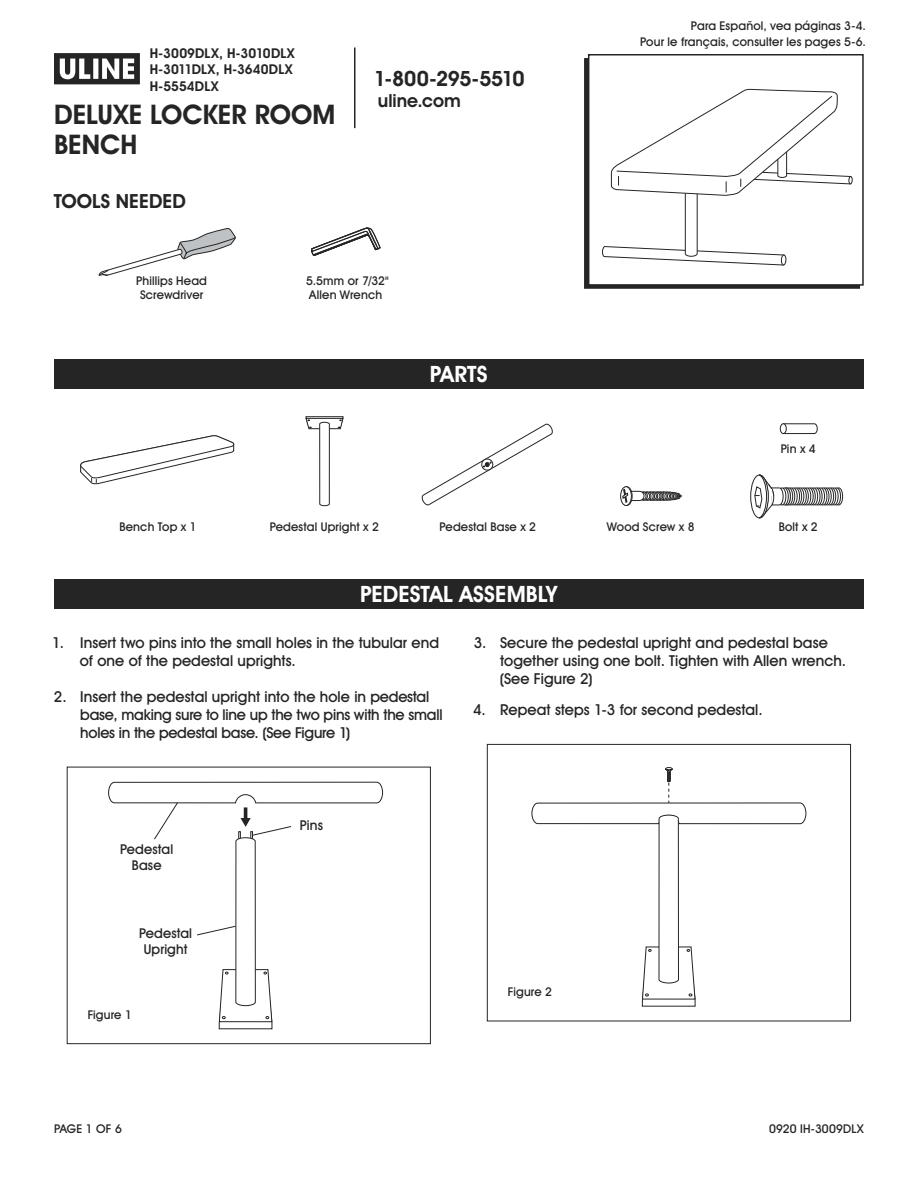
<style>
.page{position:relative;width:918px;height:1188px;background:#fff}
.page>*{position:absolute;margin:0;border:0;box-sizing:border-box;transform-origin:0 0}
.t1{font:700 27px/30px "Uline Two Knine";color:#252525}
.t2{font:700 22.5px "Uline Two Knine";letter-spacing:.005em;color:#fff}
.t3{font:700 21px "Uline Two Knine";letter-spacing:-.02em;color:#252525}
.t4{font:700 19.5px "Uline Two Knine";letter-spacing:.005em;color:#252525}
.t5{font:700 18px "Uline Two Knine";color:#252525}
.t6{font:15px/18px "Uline Two Knine";letter-spacing:.005em;color:#252525}
.t7{font:700 13.5px/16.5px "Uline Two Knine";letter-spacing:.01em;color:#252525}
.t8{font:13.5px/16.2px "Uline Two Knine";letter-spacing:.01em;color:#252525;text-align:center}
.t9{font:12px/14.4px "Uline Two Knine";letter-spacing:.015em;color:#252525;text-align:center}
</style>
<div class="page">
<hr style="left:354px;top:48px;width:2px;height:80px;background:#252525">
<svg style="left:54px;top:53px;width:86px;height:31px"></svg>
<div style="left:584px;top:58px;width:276px;height:231px;border:2px solid #252525"></div>
<div style="left:589px;top:55px;width:274px;height:230px;background:#fff"></div>
<div style="left:588px;top:54px;width:276px;height:232px;border:2px solid #252525"></div>
<div style="left:54px;top:359px;width:810px;height:30px;background:#252525"></div>
<div style="left:54px;top:579px;width:810px;height:30px;background:#252525"></div>
<svg style="left:108px;top:781px;width:275px;height:249px"></svg>
<div style="left:67px;top:767px;width:364px;height:277px;border:1px solid #252525"></div>
<svg style="left:531px;top:767px;width:276px;height:240px"></svg>
<div style="left:487px;top:744px;width:364px;height:277px;border:1px solid #252525"></div>
<svg style="left:98px;top:228px;width:138px;height:48px"></svg>
<svg style="left:311px;top:227px;width:70px;height:29px"></svg>
<svg style="left:602px;top:89px;width:251px;height:177px"></svg>
<svg style="left:80px;top:435px;width:154px;height:49px"></svg>
<svg style="left:641px;top:491px;width:41px;height:10px"></svg>
<div style="left:631px;top:492px;width:15px;height:8px;border:1px solid #252525;border-radius:3px"></div>
<div style="left:622px;top:491px;width:22px;height:10px;background:#fff;border-radius:5px"></div>
<div style="left:622px;top:491px;width:22px;height:10px;border:1px solid #252525;border-radius:5px"></div>
<svg style="left:621px;top:487px;width:10px;height:18px"></svg>
<div style="left:621px;top:487px;width:11px;height:19px;border:1px solid #252525;border-radius:50%"></div>
<svg style="left:622px;top:489px;width:6px;height:14px"></svg>
<svg style="left:306px;top:416px;width:37px;height:90px"></svg>
<svg style="left:785px;top:423px;width:33px;height:11px"></svg>
<div style="left:780px;top:423px;width:7px;height:11px;border:1px solid #252525;border-radius:50%"></div>
<svg style="left:422px;top:424px;width:131px;height:82px"></svg>
<div style="left:835px;top:488px;width:8px;height:17px;border:1px solid #252525;border-radius:50%"></div>
<svg style="left:833px;top:488px;width:8px;height:17px"></svg>
<div style="left:833px;top:488px;width:8px;height:17px;border:1px solid #252525;border-radius:50%"></div>
<div style="left:830px;top:488px;width:8px;height:17px;border:1px solid #252525;border-radius:50%"></div>
<div style="left:828px;top:488px;width:8px;height:17px;border:1px solid #252525;border-radius:50%"></div>
<div style="left:826px;top:488px;width:8px;height:17px;border:1px solid #252525;border-radius:50%"></div>
<svg style="left:824px;top:488px;width:7px;height:17px"></svg>
<div style="left:823px;top:488px;width:9px;height:17px;border:1px solid #252525;border-radius:50%"></div>
<div style="left:821px;top:488px;width:8px;height:17px;border:1px solid #252525;border-radius:50%"></div>
<div style="left:819px;top:488px;width:8px;height:17px;border:1px solid #252525;border-radius:50%"></div>
<svg style="left:817px;top:488px;width:8px;height:17px"></svg>
<div style="left:817px;top:488px;width:8px;height:17px;border:1px solid #252525;border-radius:50%"></div>
<div style="left:814px;top:488px;width:8px;height:17px;border:1px solid #252525;border-radius:50%"></div>
<div style="left:812px;top:488px;width:8px;height:17px;border:1px solid #252525;border-radius:50%"></div>
<div style="left:810px;top:488px;width:8px;height:17px;border:1px solid #252525;border-radius:50%"></div>
<svg style="left:808px;top:488px;width:7px;height:17px"></svg>
<div style="left:807px;top:488px;width:9px;height:17px;border:1px solid #252525;border-radius:50%"></div>
<div style="left:805px;top:488px;width:8px;height:17px;border:1px solid #252525;border-radius:50%"></div>
<div style="left:803px;top:488px;width:8px;height:17px;border:1px solid #252525;border-radius:50%"></div>
<div style="left:800px;top:488px;width:9px;height:17px;border:1px solid #252525;border-radius:50%"></div>
<svg style="left:799px;top:488px;width:7px;height:17px"></svg>
<div style="left:798px;top:488px;width:9px;height:17px;border:1px solid #252525;border-radius:50%"></div>
<div style="left:796px;top:488px;width:8px;height:17px;border:1px solid #252525;border-radius:50%"></div>
<div style="left:794px;top:488px;width:8px;height:17px;border:1px solid #252525;border-radius:50%"></div>
<svg style="left:792px;top:488px;width:8px;height:17px"></svg>
<div style="left:792px;top:488px;width:8px;height:17px;border:1px solid #252525;border-radius:50%"></div>
<div style="left:789px;top:488px;width:8px;height:17px;border:1px solid #252525;border-radius:50%"></div>
<div style="left:787px;top:488px;width:8px;height:17px;border:1px solid #252525;border-radius:50%"></div>
<div style="left:785px;top:488px;width:8px;height:17px;border:1px solid #252525;border-radius:50%"></div>
<div style="left:782px;top:488px;width:9px;height:17px;border:1px solid #252525;border-radius:50%"></div>
<svg style="left:781px;top:488px;width:7px;height:17px"></svg>
<div style="left:780px;top:488px;width:9px;height:17px;border:1px solid #252525;border-radius:50%"></div>
<div style="left:778px;top:488px;width:8px;height:17px;border:1px solid #252525;border-radius:50%"></div>
<svg style="left:751px;top:475px;width:17px;height:43px"></svg>
<div style="left:750px;top:475px;width:18px;height:43px;border:1px solid #252525;border-radius:50%"></div>
<svg style="left:754px;top:474px;width:30px;height:44px"></svg>
<p class="t7" style="left:150px;top:45px;width:147px">H-3009DLX, H-3010DLX<br>H-3011DLX, H-3640DLX<br>H-5554DLX</p>
<h1 class="t1" style="left:54px;top:100px;width:283px">DELUXE LOCKER ROOM<br>BENCH</h1>
<h3 class="t4" style="left:54px;top:189px;width:134px">TOOLS NEEDED</h3>
<h3 class="t3" style="left:374px;top:66px;width:152px">1-800-295-5510</h3>
<p class="t5" style="left:378px;top:90px;width:84px">uline.com</p>
<p class="t9" style="left:136px;top:273px;width:72px">Phillips Head<br>Screwdriver</p>
<p class="t9" style="left:306px;top:273px;width:84px;text-align:left">5.5mm or 7/32"<br>Allen Wrench</p>
<h2 class="t2" style="left:430px;top:360px;width:59px">PARTS</h2>
<p class="t9" style="left:640px;top:17px;width:227px;line-height:16.8px;text-align:right">Para Español, vea páginas 3-4.<br>Pour le français, consulter les pages 5-6.</p>
<p class="t9" style="left:781px;top:442px;width:37px">Pin x 4</p>
<p class="t9" style="left:119px;top:519px;width:79px">Bench Top x 1</p>
<p class="t9" style="left:270px;top:519px;width:111px">Pedestal Upright x 2</p>
<p class="t9" style="left:439px;top:519px;width:98px">Pedestal Base x 2</p>
<p class="t9" style="left:779px;top:519px;width:41px">Bolt x 2</p>
<p class="t9" style="left:607px;top:519px;width:89px">Wood Screw x 8</p>
<h2 class="t2" style="left:360px;top:581px;width:199px">PEDESTAL ASSEMBLY</h2>
<p class="t6" style="left:80px;top:633px;width:361px;text-indent:-28px">1. Insert two pins into the small holes in the tubular end of one of the pedestal uprights.</p>
<p class="t6" style="left:80px;top:687px;width:364px;text-indent:-26px">2. Insert the pedestal upright into the hole in pedestal base, making sure to line up the two pins with the small holes in the pedestal base. (See Figure 1)</p>
<p class="t8" style="left:120px;top:841px;width:55px">Pedestal<br>Base</p>
<p class="t8" style="left:139px;top:925px;width:55px">Pedestal<br>Upright</p>
<p class="t9" style="left:88px;top:1007px;width:46px">Figure 1</p>
<p class="t8" style="left:300px;top:817px;width:25px">Pins</p>
<p class="t6" style="left:500px;top:633px;width:348px;text-indent:-26px">3. Secure the pedestal upright and pedestal base together using one bolt. Tighten with Allen wrench. (See Figure 2)</p>
<p class="t6" style="left:473px;top:701px;width:291px">4. Repeat steps 1-3 for second pedestal.</p>
<p class="t9" style="left:508px;top:984px;width:46px">Figure 2</p>
<p class="t9" style="left:54px;top:1122px;width:69px">PAGE 1 OF 6</p>
<p class="t9" style="left:769px;top:1122px;width:96px">0920 IH-3009DLX</p>
</div>
